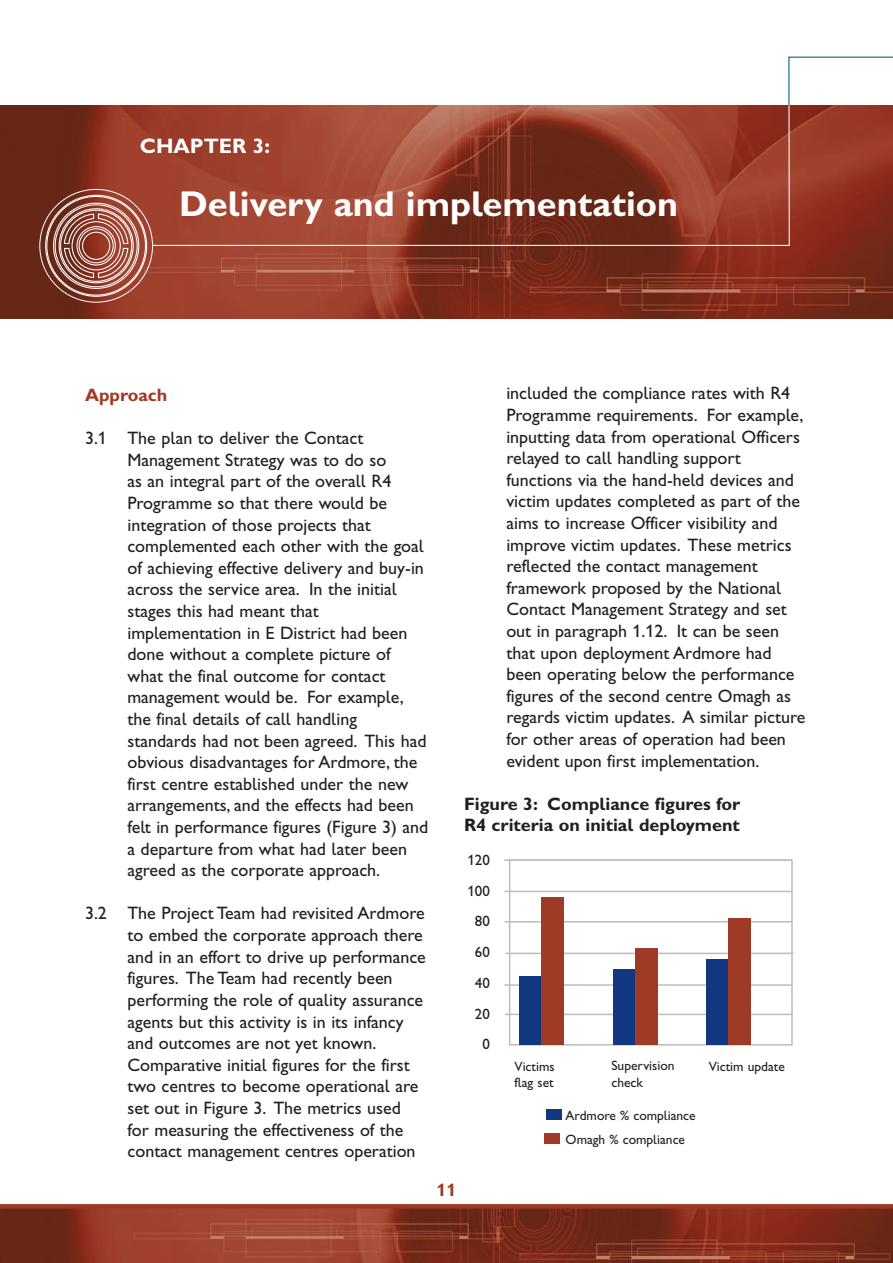
<style>
.page{position:relative;width:893px;height:1263px;background:#fff}
.page>*{position:absolute;margin:0;border:0;box-sizing:border-box;transform-origin:0 0}
.t1{font:36px "Gill Sans Hta Bold Plain";color:#fff}
.t2{font:21px "Gill Sans Hta Bold Plain";color:#fff}
.t3{font:18px/21.6px "Gill Sans Hta";color:#231f20}
.t4{font:18px/21.6px "Gill Sans Hta Bold Plain";color:#231f20}
.t5{font:18px "Gill Sans Hta Bold Plain";color:#9f3a27}
.t6{font:15px/30.8px "Gill Sans Hta";color:#231f20;text-align:right}
.t7{font:13.5px/16.2px "Gill Sans Hta";color:#231f20}
</style>
<div class="page">
<hr style="left:504px;top:891px;width:288px;height:1px;background:#bcbdc0">
<hr style="left:504px;top:921px;width:288px;height:1px;background:#bcbdc0">
<hr style="left:506px;top:953px;width:288px;height:1px;background:#bcbdc0">
<hr style="left:504px;top:984px;width:288px;height:2px;background:#bcbdc0">
<hr style="left:505px;top:1014px;width:288px;height:1px;background:#bcbdc0">
<div style="left:509px;top:859px;width:284px;height:186px;border:2px solid #bcbdc0"></div>
<img style="left:1px;top:1208px;width:892px;height:55px">
<svg style="left:0;top:1204px;width:893px;height:4px;background:#a03d2b"></svg>
<img style="left:1px;top:106px;width:892px;height:212px">
<svg style="left:151px;top:105px;width:639px;height:141px;background:#94412e"></svg>
<svg style="left:788px;top:56px;width:105px;height:50px"></svg>
<div style="left:60px;top:210px;width:72px;height:72px;border:1px solid #fff;border-radius:50%"></div>
<div style="left:59px;top:208px;width:75px;height:75px;border:1px solid #fff;border-radius:50%"></div>
<svg style="left:63px;top:213px;width:66px;height:66px;background:#a86a5d"></svg>
<div style="left:519px;top:976px;width:22px;height:68px;background:#113880"></div>
<div style="left:613px;top:969px;width:23px;height:76px;background:#113880"></div>
<div style="left:706px;top:959px;width:22px;height:86px;background:#113880"></div>
<div style="left:635px;top:948px;width:23px;height:97px;background:#9f3a27"></div>
<div style="left:728px;top:918px;width:23px;height:127px;background:#9f3a27"></div>
<div style="left:541px;top:897px;width:22px;height:147px;background:#9f3a27"></div>
<div style="left:546px;top:1110px;width:15px;height:10px;background:#113880"></div>
<div style="left:545px;top:1134px;width:15px;height:10px;background:#9f3a27"></div>
<hr style="left:504px;top:859px;width:288px;height:2px;background:#bcbdc0">
<p class="t2" style="left:140px;top:138px;width:132px">CHAPTER 3:</p>
<h1 class="t1" style="left:179px;top:191px;width:501px">Delivery and implementation</h1>
<p class="t5" style="left:85px;top:389px;width:84px">Approach</p>
<p class="t3" style="left:127px;top:429px;width:302px;text-indent:-42px">3.1 The plan to deliver the Contact Management Strategy was to do so<br>as an integral part of the overall R4<br>Programme so that there would be integration of those projects that complemented each other with the goal of achieving effective delivery and buy-in across the service area. In the initial stages this had meant that implementation in E District had been done without a complete picture of what the final outcome for contact management would be. For example, the final details of call handling standards had not been agreed. This had obvious disadvantages for Ardmore, the first centre established under the new arrangements, and the effects had been felt in performance figures (Figure 3) and a departure from what had later been agreed as the corporate approach.</p>
<p class="t3" style="left:127px;top:904px;width:300px;text-indent:-42px">3.2 The Project Team had revisited Ardmore to embed the corporate approach there and in an effort to drive up performance figures. The Team had recently been performing the role of quality assurance agents but this activity is in its infancy and outcomes are not yet known.<br>Comparative initial figures for the first two centres to become operational are set out in Figure 3. The metrics used for measuring the effectiveness of the contact management centres operation</p>
<p class="t5" style="left:437px;top:1184px;width:21px">11</p>
<p class="t3" style="left:506px;top:384px;width:301px">included the compliance rates with R4<br>Programme requirements. For example, inputting data from operational Officers relayed to call handling support functions via the hand-held devices and victim updates completed as part of the aims to increase Officer visibility and improve victim updates. These metrics reflected the contact management framework proposed by the National Contact Management Strategy and set out in paragraph 1.12. It can be seen that upon deployment Ardmore had been operating below the performance figures of the second centre Omagh as regards victim updates. A similar picture for other areas of operation had been evident upon first implementation.</p>
<p class="t4" style="left:464px;top:795px;width:278px">Figure 3: Compliance figures for<br>R4 criteria on initial deployment</p>
<p class="t6" style="left:467px;top:846px;width:24px">120<br>100<br>80<br>60<br>40<br>20<br>0</p>
<p class="t7" style="left:514px;top:1059px;width:42px">Victims flag set</p>
<p class="t7" style="left:611px;top:1059px;width:65px">Supervision check</p>
<p class="t7" style="left:566px;top:1104px;width:132px;line-height:24.5px">Ardmore % compliance<br>Omagh % compliance</p>
<p class="t7" style="left:709px;top:1059px;width:78px">Victim update</p>
</div>
